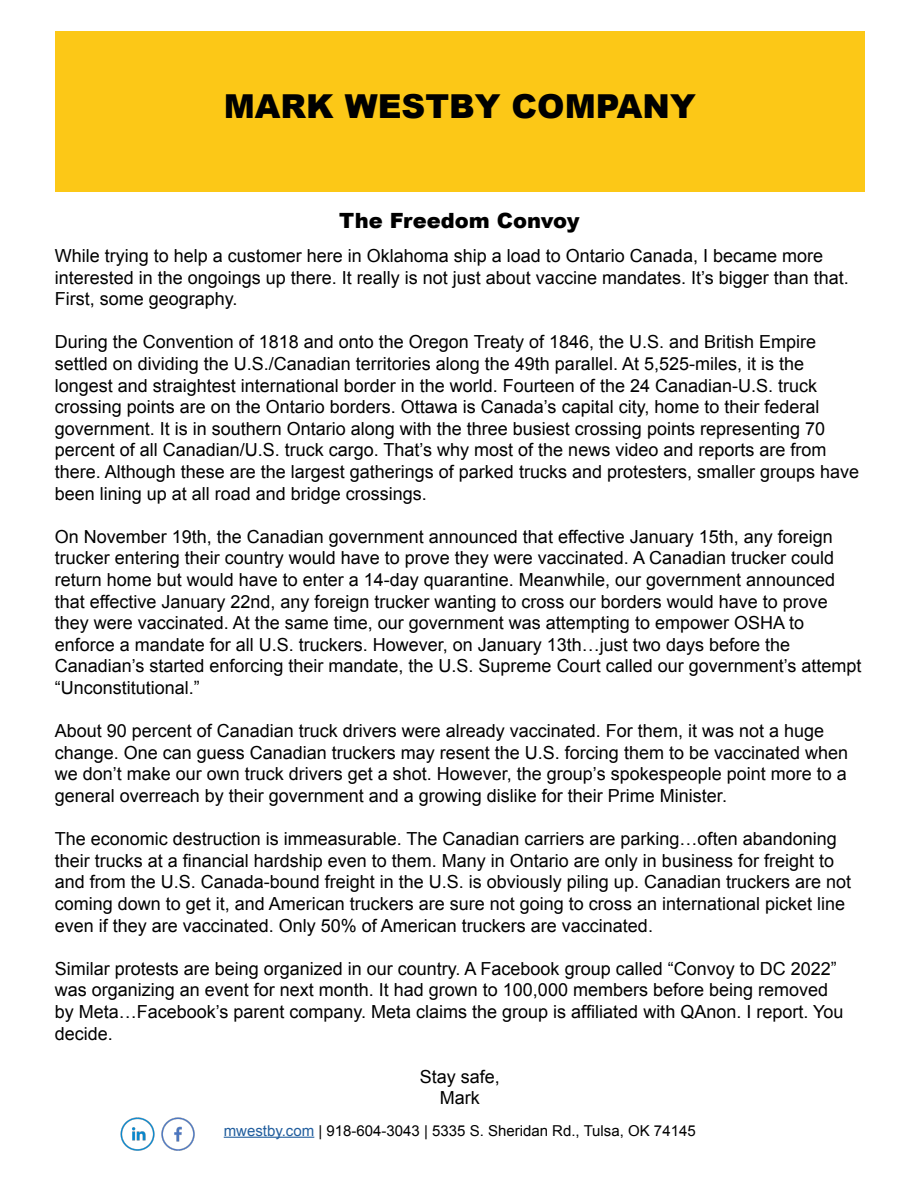
<style>
.page{position:relative;width:918px;height:1188px;background:#fff}
.page>*{position:absolute;margin:0;border:0;box-sizing:border-box;transform-origin:0 0}
.t1{font:900 33px "Arial";color:#000}
.t2{font:900 21px "Arial";color:#000}
.t3{font:18px/21.6px "Arial";color:#000}
.t4{font:15px "Arial";color:#000}
.s1{color:#215e9e}
</style>
<div class="page">
<hr style="left:224px;top:1137px;width:90px;height:1px;background:#215e9e">
<img style="left:120px;top:1117px;width:35px;height:34px">
<img style="left:161px;top:1117px;width:34px;height:34px">
<div style="left:55px;top:31px;width:810px;height:161px;background:#fcc817"></div>
<h1 class="t1" style="left:224px;top:82px;width:473px">MARK WESTBY COMPANY</h1>
<p class="t2" style="left:339px;top:206px;width:242px">The Freedom Convoy</p>
<p class="t3" style="left:55px;top:245px;width:796px">While trying to help a customer here in Oklahoma ship a load to Ontario Canada, I became more interested in the ongoings up there. It really is not just about vaccine mandates. It’s bigger than that.<br>First, some geography.</p>
<p class="t3" style="left:55px;top:332px;width:806px">During the Convention of 1818 and onto the Oregon Treaty of 1846, the U.S. and British Empire settled on dividing the U.S./Canadian territories along the 49th parallel. At 5,525-miles, it is the longest and straightest international border in the world. Fourteen of the 24 Canadian-U.S. truck crossing points are on the Ontario borders. Ottawa is Canada’s capital city, home to their federal government. It is in southern Ontario along with the three busiest crossing points representing 70 percent of all Canadian/U.S. truck cargo. That’s why most of the news video and reports are from there. Although these are the largest gatherings of parked trucks and protesters, smaller groups have been lining up at all road and bridge crossings.</p>
<p class="t3" style="left:55px;top:526px;width:808px">On November 19th, the Canadian government announced that effective January 15th, any foreign trucker entering their country would have to prove they were vaccinated. A Canadian trucker could return home but would have to enter a 14-day quarantine. Meanwhile, our government announced that effective January 22nd, any foreign trucker wanting to cross our borders would have to prove they were vaccinated. At the same time, our government was attempting to empower OSHA to enforce a mandate for all U.S. truckers. However, on January 13th…just two days before the Canadian’s started enforcing their mandate, the U.S. Supreme Court called our government’s attempt “Unconstitutional.”</p>
<p class="t3" style="left:55px;top:720px;width:795px">About 90 percent of Canadian truck drivers were already vaccinated. For them, it was not a huge change. One can guess Canadian truckers may resent the U.S. forcing them to be vaccinated when we don’t make our own truck drivers get a shot. However, the group’s spokespeople point more to a general overreach by their government and a growing dislike for their Prime Minister.</p>
<p class="t3" style="left:55px;top:828px;width:798px">The economic destruction is immeasurable. The Canadian carriers are parking…often abandoning their trucks at a financial hardship even to them. Many in Ontario are only in business for freight to and from the U.S. Canada-bound freight in the U.S. is obviously piling up. Canadian truckers are not coming down to get it, and American truckers are sure not going to cross an international picket line even if they are vaccinated. Only 50% of American truckers are vaccinated.</p>
<p class="t3" style="left:55px;top:958px;width:790px">Similar protests are being organized in our country. A Facebook group called “Convoy to DC 2022” was organizing an event for next month. It had grown to 100,000 members before being removed by Meta…Facebook’s parent company. Meta claims the group is affiliated with QAnon. I report. You decide.</p>
<p class="t3" style="left:420px;top:1066px;width:82px;text-align:center">Stay safe,<br>Mark</p>
<p class="t4" style="left:224px;top:1121px;width:473px"><span class="s1">mwestby.com</span> | 918-604-3043 | 5335 S. Sheridan Rd., Tulsa, OK 74145</p>
</div>
